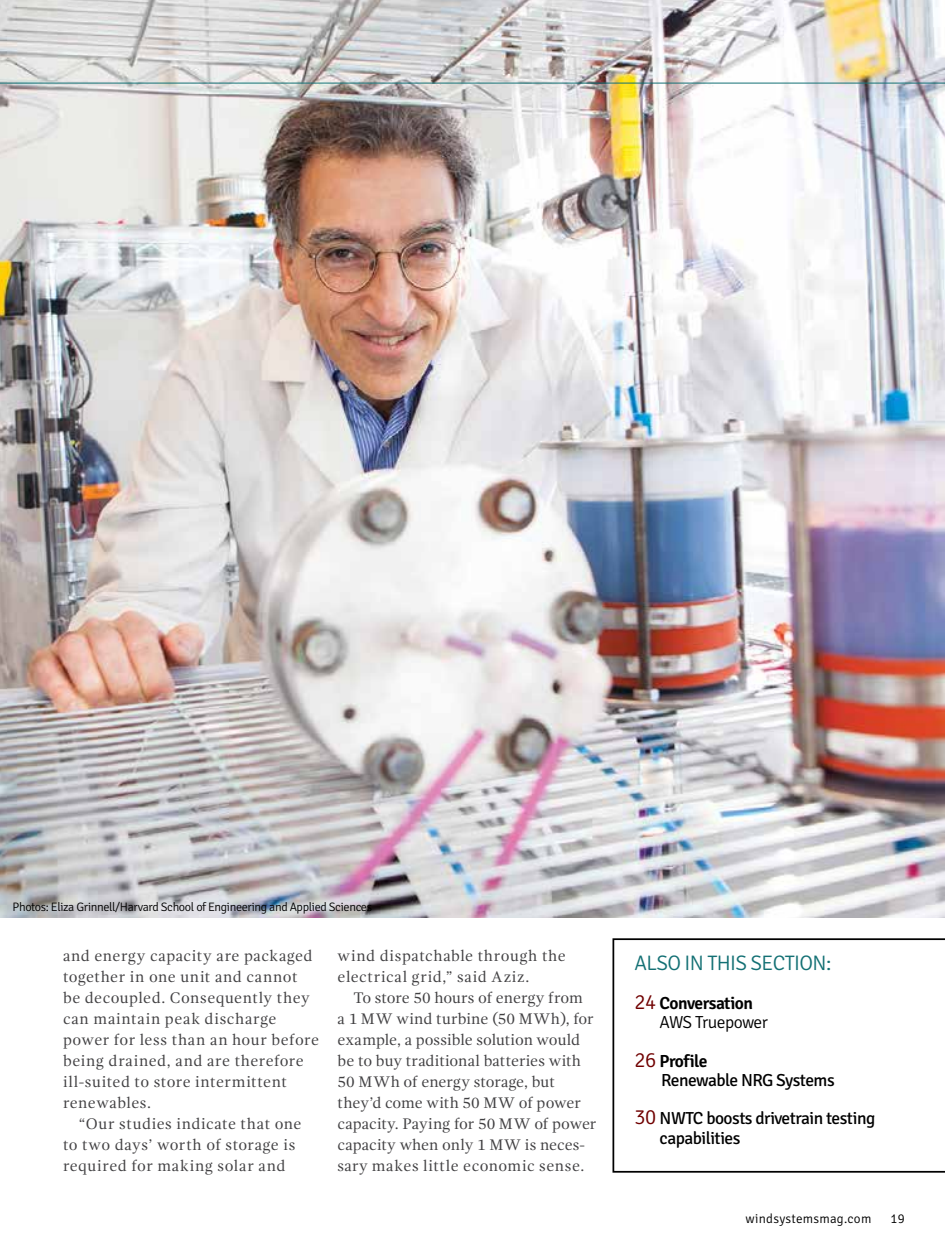
<style>
.page{position:relative;width:945px;height:1260px;background:#fff}
.page>*{position:absolute;margin:0;border:0;box-sizing:border-box;transform-origin:0 0}
.t1{font:300 21px "Signika";letter-spacing:-.03em;color:#137074}
.t2{font:17.5px/19.2px "Signika";letter-spacing:-.03em;color:#000}
.t3{font:600 17.5px/19.2px "Signika";color:#000}
.t4{font:15.75px/21px "Gandhi Serif";letter-spacing:.02em;color:#414042}
.t5{font:15.75px/21px "Gandhi Serif";color:#414042}
.t6{font:15.75px/21px "Gandhi Serif";letter-spacing:.04em;color:#414042}
.t7{font:300 13.12px "Signika";letter-spacing:.02em;color:#000}
.t8{font:300 12.25px "Signika";letter-spacing:-.03em;color:#000}
.s1{font-weight:300;font-size:21px;color:#700000}
.s2{font-weight:300}
.s3{font-weight:600}
</style>
<div class="page">
<img style="left:0;top:0;width:945px;height:917px">
<svg style="left:612px;top:938px;width:333px;height:235px"></svg>
<hr style="left:0;top:83px;width:945px;height:1px;background:#137074">
<p class="t8" style="left:13px;top:900px;width:361px">Photos: Eliza Grinnell/Harvard School of Engineering and Applied Sciences</p>
<p class="t4" style="left:63px;top:945px;width:257px">and energy capacity are packaged together in one unit and cannot<br>be decoupled. Consequently they can maintain peak discharge power for less than an hour before being drained, and are therefore ill-suited to store intermittent renewables.</p>
<p class="t4" style="left:63px;top:1113px;width:240px;text-indent:16px">“Our studies indicate that one to two days’ worth of storage is required for making solar and</p>
<p class="t6" style="left:338px;top:945px;width:230px">wind dispatchable through the electrical grid,” said Aziz.</p>
<p class="t5" style="left:338px;top:987px;width:260px;text-indent:16px">To store 50 hours of energy from<br>a 1 MW wind turbine (50 MWh), for example, a possible solution would be to buy traditional batteries with<br>50 MWh of energy storage, but they’d come with 50 MW of power capacity. Paying for 50 MW of power capacity when only 1 MW is neces&shy;sary makes little economic sense.</p>
<h1 class="t1" style="left:635px;top:952px;width:198px">ALSO I N THIS SECTION:</h1>
<p class="t3" style="left:660px;top:994px;width:110px;text-indent:-25px"><span class="s1">24</span> Conversation<br><span class="s2">AWS Truepower</span></p>
<p class="t2" style="left:661px;top:1051px;width:175px;text-indent:-27px"><span class="s1">26</span> <span class="s3">Profile<br></span>Renewable NRG Systems</p>
<p class="t2" style="left:660px;top:1109px;width:217px;text-indent:-25px"><span class="s1">30</span> NWTC boosts drivetrain testing capabilities</p>
<p class="t7" style="left:746px;top:1211px;width:127px">windsystemsmag.com</p>
<p class="t7" style="left:891px;top:1211px;width:16px">19</p>
</div>
